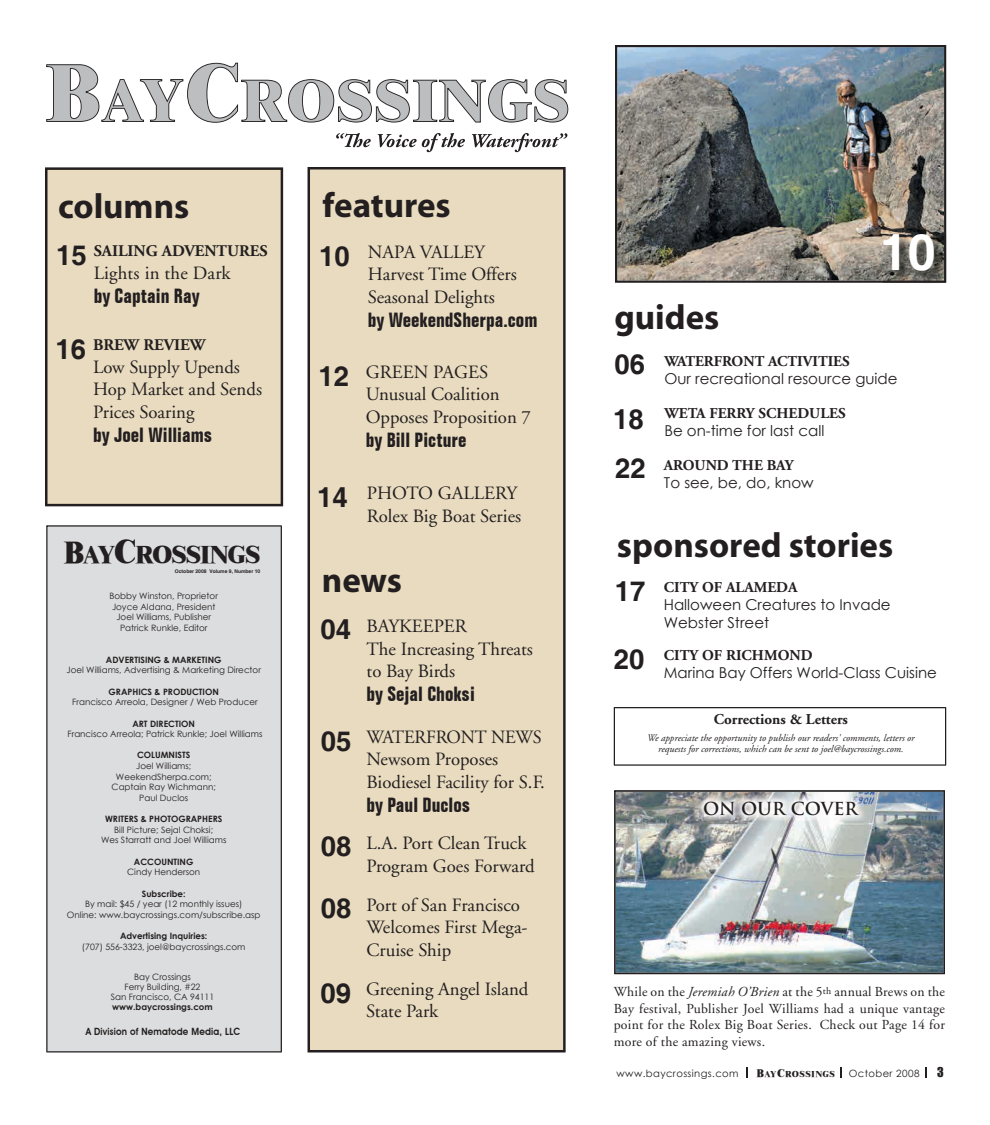
<style>
.page{position:relative;width:990px;height:1125px;background:#fff}
.page>*{position:absolute;margin:0;border:0;box-sizing:border-box;transform-origin:0 0}
.t1{font:700 50px "Helvetica";color:#fff}
.t2{font:700 35px "Myriad";color:#231f20}
.t3{font:700 27.5px "Helvetica";color:#231f20}
.t4{font:800 24.88px "Times New Roman";letter-spacing:-.06em;color:#231f20}
.t5{font:700 condensed 20px "Folio BT";color:#231f20}
.t6{font:18.75px/22.5px "Adobe Garamond";color:#231f20}
.t7{font:700 17.5px "Trajan";color:#231f20}
.t8{font:700 16.25px "Adobe Garamond";color:#231f20}
.t9{font:15px/18px "Century Gothic";color:#231f20}
.t10{font:700 15px "Adobe Garamond";color:#231f20}
.t11{font:13.75px/16.5px "Adobe Garamond";letter-spacing:.02em;color:#231f20;text-align:justify}
.t12{font:12.5px "Impact";color:#231f20}
.t13{font:italic 10px/11.2px "Adobe Garamond";color:#231f20;text-align:center}
.t14{font:10px "Century Gothic";letter-spacing:.04em;color:#231f20}
.t15{font:600 10px "Avant Garde IT Cby BT";letter-spacing:.02em;color:#231f20;scale:.91 1}
.t16{font:8.75px/10.6px "Century Gothic";color:#231f20;text-align:center}
.t17{font:700 8.75px "Century Gothic";color:#231f20}
.t18{font:800 8.75px "Times New Roman";letter-spacing:.04em;color:#231f20}
.t19{font:700 5px "Helvetica";color:#231f20}
.s1{font-family:"Helvetica";font-size:27.5px}
.s2{font-size:31px}
.s3{font-size:33.75px}
.s4{font-family:"Helvetica";font-weight:700;font-size:27.5px}
.s5{font-style:italic}
.s6{font-size:11.25px}
</style>
<div class="page">
<img style="left:615px;top:45px;width:331px;height:238px">
<img style="left:614px;top:790px;width:331px;height:184px">
<img style="left:695px;top:792px;width:171px;height:29px">
<svg style="left:46px;top:63px;width:522px;height:60px"></svg>
<svg style="left:336px;top:133px;width:231px;height:19px"></svg>
<div style="left:46px;top:525px;width:236px;height:527px;background:#dcddde"></div>
<img style="left:946px;top:234px;width:1px;height:49px">
<img style="left:883px;top:234px;width:63px;height:49px">
<svg style="left:614px;top:707px;width:332px;height:59px"></svg>
<div style="left:308px;top:167px;width:258px;height:885px;background:#e8dbbf"></div>
<div style="left:45px;top:167px;width:238px;height:339px;background:#e8dbbf"></div>
<h2 class="t2" style="left:58px;top:188px;width:133px">columns</h2>
<h3 class="t8" style="left:94px;top:242px;width:176px">SAILING ADVENTURES</h3>
<h3 class="t6" style="left:94px;top:262px;width:139px">Lights in the Dark</h3>
<h3 class="t5" style="left:94px;top:283px;width:107px">by Captain Ray</h3>
<h3 class="t3" style="left:56px;top:238px;width:32px">15</h3>
<h3 class="t8" style="left:56px;top:336px;width:151px"><span class="s1">16</span> BREW REVIEW</h3>
<h3 class="t6" style="left:93px;top:356px;width:171px">Low Supply Upends<br>Hop Market and Sends<br>Prices Soaring</h3>
<h3 class="t5" style="left:93px;top:422px;width:121px">by Joel Williams</h3>
<h3 class="t4" style="left:64px;top:540px;width:199px"><span class="s2">B</span>AY<span class="s3">C</span>ROSSINGS</h3>
<p class="t19" style="left:175px;top:568px;width:87px">October 2008 Volume 9, Number 10</p>
<p class="t16" style="left:110px;top:590px;width:110px">Bobby Winston, Proprietor<br>Joyce Aldana, President<br>Joel Williams, Publisher<br>Patrick Runkle, Editor</p>
<p class="t17" style="left:106px;top:653px;width:117px">ADVERTISING &amp; MARKETING</p>
<p class="t16" style="left:66px;top:665px;width:196px">Joel Williams, Advertising &amp; Marketing Director</p>
<p class="t17" style="left:109px;top:685px;width:112px">GRAPHICS &amp; PRODUCTION</p>
<p class="t16" style="left:72px;top:697px;width:187px">Francisco Arreola, Designer / Web Producer</p>
<p class="t17" style="left:132px;top:717px;width:64px">ART DIRECTION</p>
<p class="t16" style="left:67px;top:729px;width:196px">Francisco Arreola; Patrick Runkle; Joel Williams</p>
<p class="t17" style="left:137px;top:749px;width:55px">COLUMNISTS</p>
<p class="t16" style="left:112px;top:760px;width:106px">Joel Williams;<br>WeekendSherpa.com;<br>Captain Ray Wichmann;<br>Paul Duclos</p>
<p class="t17" style="left:105px;top:812px;width:119px">WRITERS &amp; PHOTOGRAPHERS</p>
<p class="t16" style="left:101px;top:824px;width:127px">Bill Picture; Sejal Choksi;<br>Wes Starratt and Joel Williams</p>
<p class="t17" style="left:134px;top:855px;width:61px">ACCOUNTING</p>
<p class="t16" style="left:127px;top:867px;width:75px">Cindy Henderson</p>
<p class="t17" style="left:142px;top:887px;width:45px">Subscribe:</p>
<p class="t16" style="left:67px;top:899px;width:195px">By mail: $45 / year (12 monthly issues)<br>Online: www.baycrossings.com/subscribe.asp</p>
<p class="t17" style="left:120px;top:929px;width:89px">Advertising Inquiries:</p>
<p class="t16" style="left:82px;top:941px;width:165px">(707) 556-3323, joel@baycrossings.com</p>
<p class="t16" style="left:111px;top:972px;width:105px;line-height:10px">Bay Crossings<br>Ferry Building, #22<br>San Francisco, CA 94111</p>
<p class="t17" style="left:112px;top:1000px;width:102px">www.baycrossings.com</p>
<p class="t15" style="left:86px;top:1026px;width:171px">A Division of Nematode Media, LLC</p>
<h2 class="t2" style="left:323px;top:187px;width:130px">features</h2>
<h3 class="t6" style="left:368px;top:241px;width:150px;text-indent:-49px"><span class="s4">10</span> NAPA VALLEY<br>Harvest Time Offers<br>Seasonal Delights</h3>
<h3 class="t5" style="left:368px;top:308px;width:171px">by WeekendSherpa.com</h3>
<h3 class="t6" style="left:366px;top:361px;width:167px;text-indent:-47px"><span class="s4">12</span> GREEN PAGES<br>Unusual Coalition<br>Opposes Proposition 7</h3>
<h3 class="t5" style="left:366px;top:428px;width:102px">by Bill Picture</h3>
<h3 class="t6" style="left:317px;top:482px;width:206px;text-align:right"><span class="s4">14</span> PHOTO GALLERY<br>Rolex Big Boat Series</h3>
<h2 class="t2" style="left:322px;top:562px;width:82px">news</h2>
<h3 class="t6" style="left:367px;top:616px;width:168px;text-indent:-46px"><span class="s4">04</span> BAYKEEPER<br>The Increasing Threats to Bay Birds</h3>
<h3 class="t5" style="left:367px;top:682px;width:110px">by Sejal Choksi</h3>
<h3 class="t6" style="left:367px;top:726px;width:180px;text-indent:-46px"><span class="s4">05</span> WATERFRONT NEWS<br>Newsom Proposes<br>Biodiesel Facility for S.F.</h3>
<h3 class="t5" style="left:367px;top:793px;width:105px">by Paul Duclos</h3>
<h3 class="t6" style="left:366px;top:832px;width:170px;text-indent:-46px"><span class="s4">08</span> L.A. Port Clean Truck<br>Program Goes Forward</h3>
<h3 class="t6" style="left:366px;top:894px;width:163px;text-indent:-46px"><span class="s4">08</span> Port of San Francisco<br>Welcomes First Mega-<br>Cruise Ship</h3>
<h3 class="t6" style="left:366px;top:978px;width:164px;text-indent:-46px"><span class="s4">09</span> Greening Angel Island<br>State Park</h3>
<h1 class="t1" style="left:880px;top:222px;width:57px">10</h1>
<h2 class="t2" style="left:614px;top:299px;width:107px">guides</h2>
<h3 class="t10" style="left:664px;top:353px;width:187px">WATERFRONT ACTIVITIES</h3>
<h3 class="t9" style="left:664px;top:369px;width:235px">Our recreational resource guide</h3>
<h3 class="t3" style="left:614px;top:347px;width:32px">06</h3>
<h3 class="t10" style="left:613px;top:405px;width:234px"><span class="s1">18</span> WETA FERRY SCHEDULES</h3>
<h3 class="t9" style="left:664px;top:422px;width:161px">Be on-time for last call</h3>
<h3 class="t10" style="left:615px;top:457px;width:180px"><span class="s1">22</span> AROUND THE BAY</h3>
<h3 class="t9" style="left:664px;top:474px;width:151px">To see, be, do, know</h3>
<h2 class="t2" style="left:617px;top:527px;width:278px">sponsored stories</h2>
<h3 class="t10" style="left:615px;top:579px;width:184px"><span class="s1">17</span> CITY OF ALAMEDA</h3>
<h3 class="t9" style="left:664px;top:595px;width:228px">Halloween Creatures to Invade<br>Webster Street</h3>
<h3 class="t10" style="left:614px;top:647px;width:200px"><span class="s1">20</span> CITY OF RICHMOND</h3>
<h3 class="t9" style="left:664px;top:663px;width:275px">Marina Bay Offers World-Class Cuisine</h3>
<h3 class="t10" style="left:714px;top:711px;width:136px">Corrections &amp; Letters</h3>
<p class="t13" style="left:647px;top:733px;width:269px">We appreciate the opportunity to publish our readers' comments, letters or requests for corrections, which can be sent to joel@baycrossings.com.</p>
<h3 class="t7" style="left:703px;top:798px;width:156px">ON OUR COVER</h3>
<h3 class="t11" style="left:614px;top:984px;width:333px">While on the <span class="s5">Jeremiah O’Brien</span> at the 5<sup>th</sup> annual Brews on the Bay festival, Publisher Joel Williams had a unique vantage point for the Rolex Big Boat Series. Check out Page 14 for more of the amazing views.</h3>
<p class="t14" style="left:617px;top:1066px;width:123px">www.baycrossings.com</p>
<p class="t18" style="left:756px;top:1069px;width:80px"><span class="s6">B</span>AY<span class="s6">C</span>ROSSINGS</p>
<p class="t14" style="left:849px;top:1066px;width:72px">October 2008</p>
<h3 class="t12" style="left:937px;top:1063px;width:8px">3</h3>
</div>
